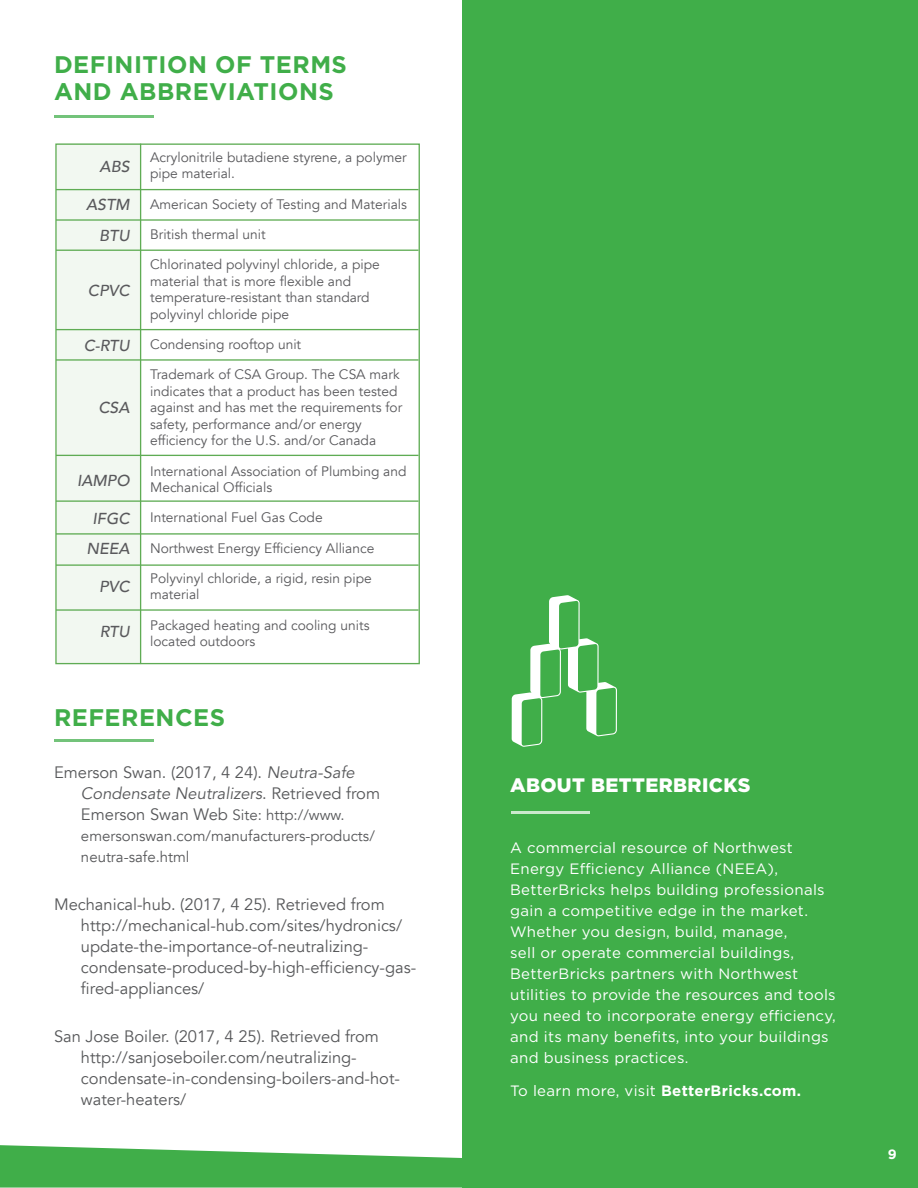
<style>
.page{position:relative;width:918px;height:1188px;background:#fff}
.page>*{position:absolute;margin:0;border:0;box-sizing:border-box;transform-origin:0 0}
.t1{font:700 24px "Gotham";letter-spacing:.02em;color:#40ae49}
.t2{font:900 19.5px "Gotham";letter-spacing:.02em;color:#fff}
.t3{font:16.5px/21px "Avenir";color:#57585a}
.t4{font:italic 500 15.9px/30.3px "Avenir";color:#59595c;text-align:right}
.t5{font:15px/21px "Gotham";letter-spacing:.02em;color:#fff}
.t6{font:15px/21px "Avenir";color:#57585a}
.t7{font:13.8px/16.5px "Avenir";color:#59595c}
.t8{font:700 13.5px "Gotham";color:#fff}
.s1{font-family:"Avenir LT Std";font-style:italic}
.s2{font-size:16.5px}
.s3{font-weight:700}
</style>
<div class="page">
<div style="left:462px;top:0;width:456px;height:1188px;background:#40ae49"></div>
<svg style="left:0;top:1145px;width:462px;height:43px;background:#5fbb66"></svg>
<hr style="left:56px;top:189px;width:363px;height:1px;background:#5fac54">
<div style="left:57px;top:144px;width:84px;height:520px;background:#f2f8f1"></div>
<hr style="left:140px;top:144px;width:1px;height:520px;background:#5fac54">
<hr style="left:56px;top:219px;width:363px;height:2px;background:#5fac54">
<hr style="left:56px;top:250px;width:363px;height:1px;background:#5fac54">
<hr style="left:56px;top:329px;width:363px;height:1px;background:#5fac54">
<hr style="left:56px;top:455px;width:363px;height:1px;background:#5fac54">
<hr style="left:56px;top:500px;width:363px;height:2px;background:#5fac54">
<hr style="left:56px;top:533px;width:363px;height:2px;background:#5fac54">
<hr style="left:56px;top:564px;width:363px;height:2px;background:#5fac54">
<hr style="left:56px;top:609px;width:363px;height:2px;background:#5fac54">
<hr style="left:56px;top:359px;width:363px;height:2px;background:#5fac54">
<hr style="left:54px;top:115px;width:100px;height:3px;background:#40ae49">
<hr style="left:54px;top:739px;width:100px;height:3px;background:#40ae49">
<hr style="left:512px;top:811px;width:78px;height:3px;background:#fff">
<svg style="left:512px;top:595px;width:105px;height:152px"></svg>
<p class="t1" style="left:54px;top:48px;width:295px">DEFINITION OF TERMS</p>
<p class="t1" style="left:54px;top:75px;width:281px">AND ABBREVIATIONS</p>
<p class="t4" style="left:100px;top:151px;width:31px">ABS</p>
<p class="t4" style="left:86px;top:190px;width:45px">ASTM<br>BTU</p>
<p class="t4" style="left:88px;top:275px;width:43px">CPVC</p>
<p class="t4" style="left:84px;top:330px;width:47px">C-RTU</p>
<p class="t4" style="left:98px;top:392px;width:33px">CSA</p>
<p class="t4" style="left:77px;top:465px;width:54px">IAMPO</p>
<p class="t4" style="left:86px;top:504px;width:45px;text-align:center">IFGC<br>NEEA</p>
<p class="t4" style="left:99px;top:571px;width:32px">PVC</p>
<p class="t4" style="left:100px;top:617px;width:31px">RTU</p>
<p class="t7" style="left:150px;top:149px;width:258px">Acrylonitrile butadiene styrene, a polymer pipe material.</p>
<p class="t7" style="left:150px;top:189px;width:258px;line-height:30.3px">American Society of Testing and Materials<br>British thermal unit<br>Chlorinated polyvinyl chloride, a pipe</p>
<p class="t7" style="left:150px;top:273px;width:221px">material that is more flexible and temperature-resistant than standard polyvinyl chloride pipe</p>
<p class="t7" style="left:150px;top:329px;width:251px;line-height:30.3px">Condensing rooftop unit<br>Trademark of CSA Group. The CSA mark</p>
<p class="t7" style="left:150px;top:383px;width:254px">indicates that a product has been tested against and has met the requirements for safety, performance and/or energy efficiency for the U.S. and/or Canada</p>
<p class="t7" style="left:150px;top:463px;width:258px">International Association of Plumbing and<br>Mechanical Officials</p>
<p class="t7" style="left:150px;top:503px;width:226px;line-height:30.3px">International Fuel Gas Code<br>Northwest Energy Efficiency Alliance<br>Polyvinyl chloride, a rigid, resin pipe</p>
<p class="t7" style="left:150px;top:580px;width:221px;line-height:30.3px">material<br>Packaged heating and cooling units</p>
<p class="t7" style="left:150px;top:633px;width:107px">located outdoors</p>
<p class="t1" style="left:54px;top:701px;width:173px">REFERENCES</p>
<p class="t3" style="left:81px;top:762px;width:301px;text-indent:-27px">Emerson Swan. (2017, 4 24). <span class="s1">Neutra-Safe<br>Condensate Neutralizers</span>. Retrieved from</p>
<p class="t6" style="left:81px;top:804px;width:295px"><span class="s2">Emerson Swan Web</span> Site: http://www. emersonswan.com/manufacturers-products/ neutra-safe.html</p>
<p class="t3" style="left:81px;top:894px;width:337px;text-indent:-27px">Mechanical-hub. (2017, 4 25). Retrieved from http://mechanical-hub.com/sites/hydronics/ update-the-importance-of-neutralizing&shy;condensate-produced-by-high-efficiency-gas&shy;fired-appliances/</p>
<p class="t3" style="left:81px;top:1026px;width:320px;text-indent:-27px">San Jose Boiler. (2017, 4 25). Retrieved from http://sanjoseboiler.com/neutralizing&shy;condensate-in-condensing-boilers-and-hot&shy;water-heaters/</p>
<p class="t2" style="left:510px;top:772px;width:242px">ABOUT BETTERBRICKS</p>
<p class="t5" style="left:510px;top:837px;width:327px">A commercial resource of Northwest Energy Efficiency Alliance (NEEA), BetterBricks helps building professionals gain a competitive edge in the market.<br>Whether you design, build, manage,<br>sell or operate commercial buildings, BetterBricks partners with Northwest utilities to provide the resources and tools you need to incorporate energy efficiency, and its many benefits, into your buildings and business practices.</p>
<p class="t5" style="left:510px;top:1080px;width:292px">To learn more, visit <span class="s3">BetterBricks.com.</span></p>
<p class="t8" style="left:888px;top:1146px;width:10px">9</p>
</div>
